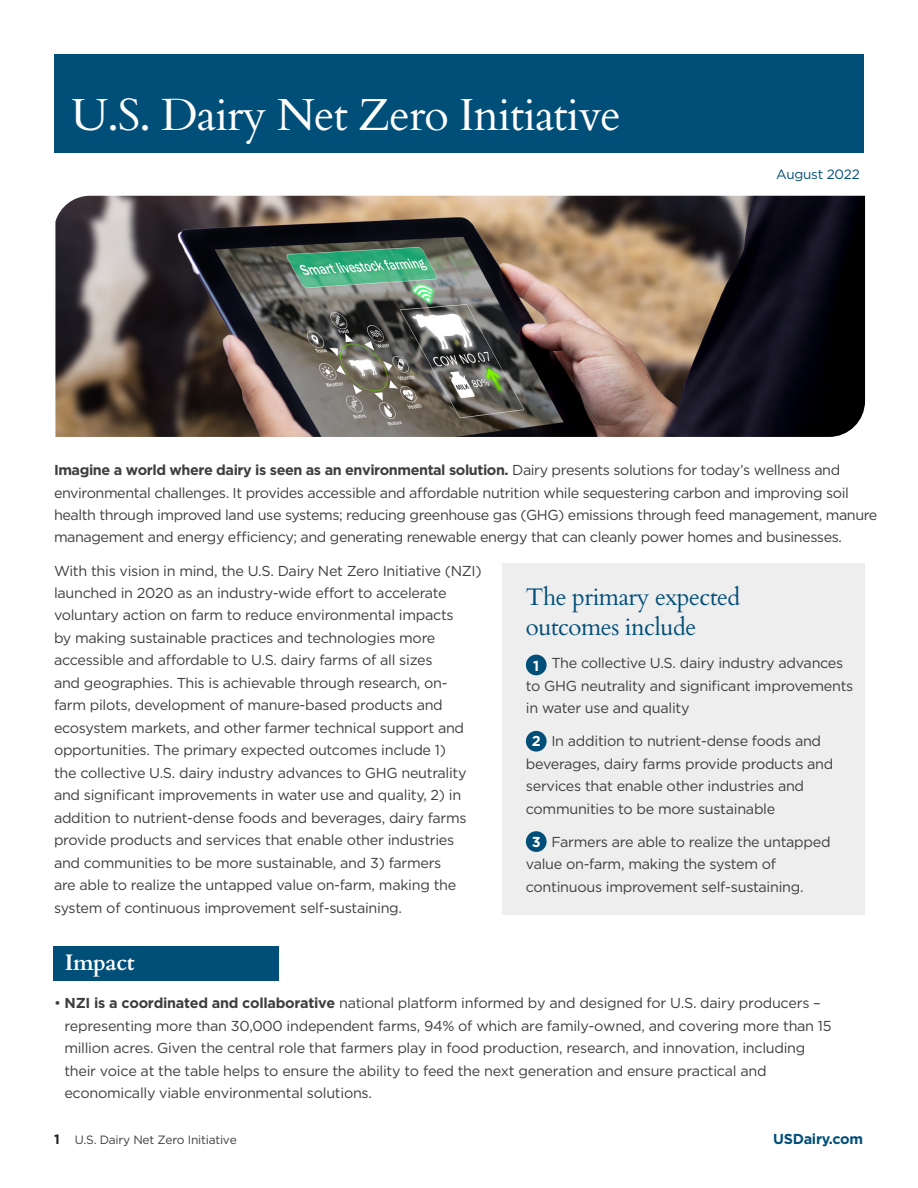
<style>
.page{position:relative;width:918px;height:1188px;background:#fff}
.page>*{position:absolute;margin:0;border:0;box-sizing:border-box;transform-origin:0 0}
.t1{font:45px "Cardo";letter-spacing:-.02em;color:#fff}
.Gotham_Text{font:24px "Cardo";letter-spacing:-.02em;color:#014f78}
.Gotham_Text-2{font:700 22.5px "Cardo";letter-spacing:-.02em;color:#fff}
.Gotham_Text-3{font:14.4px/22.5px "Gotham";letter-spacing:-.02em;color:#3e3e3f}
.Bullet_no_indent{font:14.4px/22.5px "Gotham";letter-spacing:-.02em;color:#3e3e3f}
.t2{font:700 14.4px "Gotham";letter-spacing:-.02em;color:#014f78}
.Gotham_Text-4{font:700 14.4px "Gotham";color:#fff}
.t3{font:13.5px "Gotham";letter-spacing:-.02em;color:#014f78}
.t4{font:700 13.5px "Gotham";color:#231f20}
.t5{font:12px "Gotham";letter-spacing:-.02em;color:#3e3e3f}
.s1{font-weight:700}
</style>
<div class="page">
<div style="left:54px;top:54px;width:810px;height:99px;background:#014f78"></div>
<div style="left:53px;top:946px;width:226px;height:35px;background:#014f78"></div>
<img style="left:55px;top:196px;width:810px;height:241px">
<div style="left:502px;top:563px;width:363px;height:352px;background:#eeeeef"></div>
<div style="left:526px;top:655px;width:21px;height:20px;background:#014f78;border-radius:50%"></div>
<div style="left:526px;top:731px;width:21px;height:21px;background:#014f78;border-radius:50%"></div>
<div style="left:526px;top:831px;width:21px;height:21px;background:#014f78;border-radius:50%"></div>
<h1 class="t1" style="left:72px;top:79px;width:551px">U.S. Dairy Net Zero Initiative</h1>
<p class="t3" style="left:776px;top:165px;width:85px">August 2022</p>
<p class="Gotham_Text-3" style="left:54px;top:458px;width:825px"><span class="s1">Imagine a world where dairy is seen as an environmental solution.</span> Dairy presents solutions for today’s wellness and environmental challenges. It provides accessible and affordable nutrition while sequestering carbon and improving soil health through improved land use systems; reducing greenhouse gas (GHG) emissions through feed management, manure management and energy efficiency; and generating renewable energy that can cleanly power homes and businesses.</p>
<p class="Gotham_Text-3" style="left:54px;top:559px;width:429px">With this vision in mind, the U.S. Dairy Net Zero Initiative (NZI) launched in 2020 as an industry-wide effort to accelerate voluntary action on farm to reduce environmental impacts<br>by making sustainable practices and technologies more accessible and affordable to U.S. dairy farms of all sizes<br>and geographies. This is achievable through research, on&shy;farm pilots, development of manure-based products and ecosystem markets, and other farmer technical support and opportunities. The primary expected outcomes include 1)<br>the collective U.S. dairy industry advances to GHG neutrality and significant improvements in water use and quality, 2) in addition to nutrient-dense foods and beverages, dairy farms provide products and services that enable other industries and communities to be more sustainable, and 3) farmers<br>are able to realize the untapped value on-farm, making the system of continuous improvement self-sustaining.</p>
<p class="Gotham_Text" style="left:526px;top:578px;width:216px">The primary expected</p>
<p class="Gotham_Text" style="left:526px;top:608px;width:172px">outcomes include</p>
<p class="Gotham_Text-3" style="left:526px;top:652px;width:329px;text-indent:26px">The collective U.S. dairy industry advances to GHG neutrality and significant improvements in water use and quality</p>
<p class="Gotham_Text-3" style="left:526px;top:730px;width:309px;text-indent:26px">In addition to nutrient-dense foods and beverages, dairy farms provide products and services that enable other industries and communities to be more sustainable</p>
<p class="Gotham_Text-3" style="left:526px;top:830px;width:306px;text-indent:26px">Farmers are able to realize the untapped value on-farm, making the system of continuous improvement self-sustaining.</p>
<p class="Gotham_Text-4" style="left:533px;top:656px;width:8px">1</p>
<p class="Gotham_Text-4" style="left:532px;top:731px;width:10px">2</p>
<p class="Gotham_Text-4" style="left:532px;top:833px;width:10px">3</p>
<p class="Gotham_Text-2" style="left:65px;top:945px;width:71px">Impact</p>
<p class="Bullet_no_indent" style="left:64px;top:991px;width:769px;text-indent:-10px">• <span class="s1">NZI is a coordinated and collaborative</span> national platform informed by and designed for U.S. dairy producers – representing more than 30,000 independent farms, 94% of which are family-owned, and covering more than 15 million acres. Given the central role that farmers play in food production, research, and innovation, including their voice at the table helps to ensure the ability to feed the next generation and ensure practical and economically viable environmental solutions.</p>
<p class="t4" style="left:54px;top:1130px;width:7px">1</p>
<p class="t5" style="left:75px;top:1132px;width:164px">U.S. Dairy Net Zero Initiative</p>
<p class="t2" style="left:773px;top:1129px;width:91px">USDairy.com</p>
</div>
